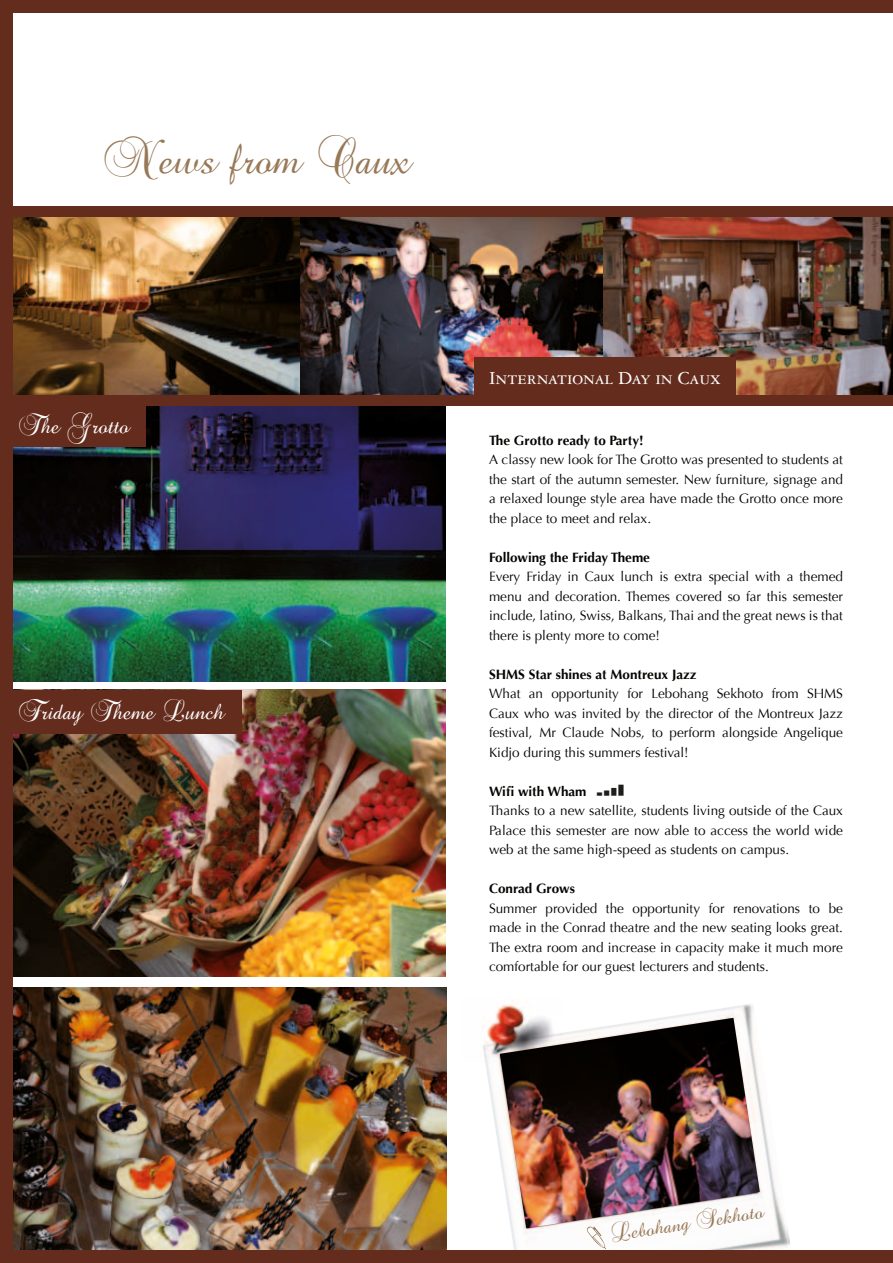
<style>
.page{position:relative;width:893px;height:1263px;background:#fff}
.page>*{position:absolute;margin:0;border:0;box-sizing:border-box;transform-origin:0 0}
.t1{font:42px "Brock Script";color:#987957}
.t2{font:41.4px "Cellpic";color:#1d1d1b}
.t3{font:22.5px "Brock Script";color:#fff}
.t4{font:20.1px "Brock Script";color:#987957}
.t5{font:19.5px "Garamond Three SC";color:#fff}
.t6{font:13.5px/19.5px "Optima";color:#030501;text-align:justify}
.t7{font:700 13.5px "Optima";color:#030501}
</style>
<div class="page">
<img style="left:13px;top:406px;width:433px;height:275px">
<img style="left:13px;top:690px;width:433px;height:286px">
<img style="left:13px;top:987px;width:433px;height:263px">
<img style="left:13px;top:217px;width:288px;height:178px">
<img style="left:603px;top:217px;width:290px;height:178px">
<img style="left:301px;top:217px;width:302px;height:178px">
<div style="left:0;top:395px;width:893px;height:11px;background:#642c1d"></div>
<div style="left:0;top:206px;width:893px;height:11px;background:#642c1d"></div>
<img style="left:485px;top:1004px;width:305px;height:246px">
<img style="left:500px;top:1018px;width:260px;height:210px">
<img style="left:483px;top:1000px;width:78px;height:61px">
<svg style="left:587px;top:1226px;width:19px;height:23px"></svg>
<div style="left:9px;top:404px;width:137px;height:43px;background:#642c1d"></div>
<div style="left:9px;top:690px;width:233px;height:43px;background:#642c1d"></div>
<div style="left:474px;top:357px;width:262px;height:44px;background:#642c1d"></div>
<div style="left:0;top:0;width:893px;height:13px;background:#642c1d"></div>
<div style="left:0;top:1250px;width:893px;height:13px;background:#642c1d"></div>
<div style="left:0;top:0;width:13px;height:1259px;background:#642c1d"></div>
<h1 class="t1" style="left:102px;top:128px;width:310px">News from Caux</h1>
<h3 class="t3" style="left:18px;top:409px;width:113px">The Grotto</h3>
<h3 class="t3" style="left:18px;top:695px;width:208px">Friday Theme Lunch</h3>
<h3 class="t5" style="left:489px;top:367px;width:234px">International Day in Caux</h3>
<p class="t7" style="left:489px;top:432px;width:156px">The Grotto ready to Party!</p>
<p class="t6" style="left:489px;top:450px;width:355px">A classy new look for The Grotto was presented to students at the start of the autumn semester. New furniture, signage and a relaxed lounge style area have made the Grotto once more the place to meet and relax.</p>
<p class="t7" style="left:489px;top:549px;width:163px">Following the Friday Theme</p>
<p class="t6" style="left:489px;top:567px;width:355px">Every Friday in Caux lunch is extra special with a themed menu and decoration. Themes covered so far this semester include, latino, Swiss, Balkans, Thai and the great news is that there is plenty more to come!</p>
<p class="t7" style="left:489px;top:666px;width:209px">SHMS Star shines at Montreux Jazz</p>
<p class="t6" style="left:489px;top:684px;width:356px">What an opportunity for Lebohang Sekhoto from SHMS Caux who was invited by the director of the Montreux Jazz festival, Mr Claude Nobs, to perform alongside Angelique Kidjo during this summers festival!</p>
<p class="t7" style="left:489px;top:783px;width:99px">Wifi with Wham</p>
<p class="t6" style="left:489px;top:801px;width:355px">Thanks to a new satellite, students living outside of the Caux Palace this semester are now able to access the world wide web at the same high-speed as students on campus.</p>
<p class="t7" style="left:489px;top:881px;width:87px">Conrad Grows</p>
<p class="t6" style="left:489px;top:898px;width:355px">Summer provided the opportunity for renovations to be made in the Conrad theatre and the new seating looks great.<br>The extra room and increase in capacity make it much more comfortable for our guest lecturers and students.</p>
<h2 class="t2" style="left:597px;top:763px;width:35px">H</h2>
<h3 class="t4" style="left:608px;top:1220px;width:156px;rotate:-9deg">Lebohang Sekhoto</h3>
</div>
